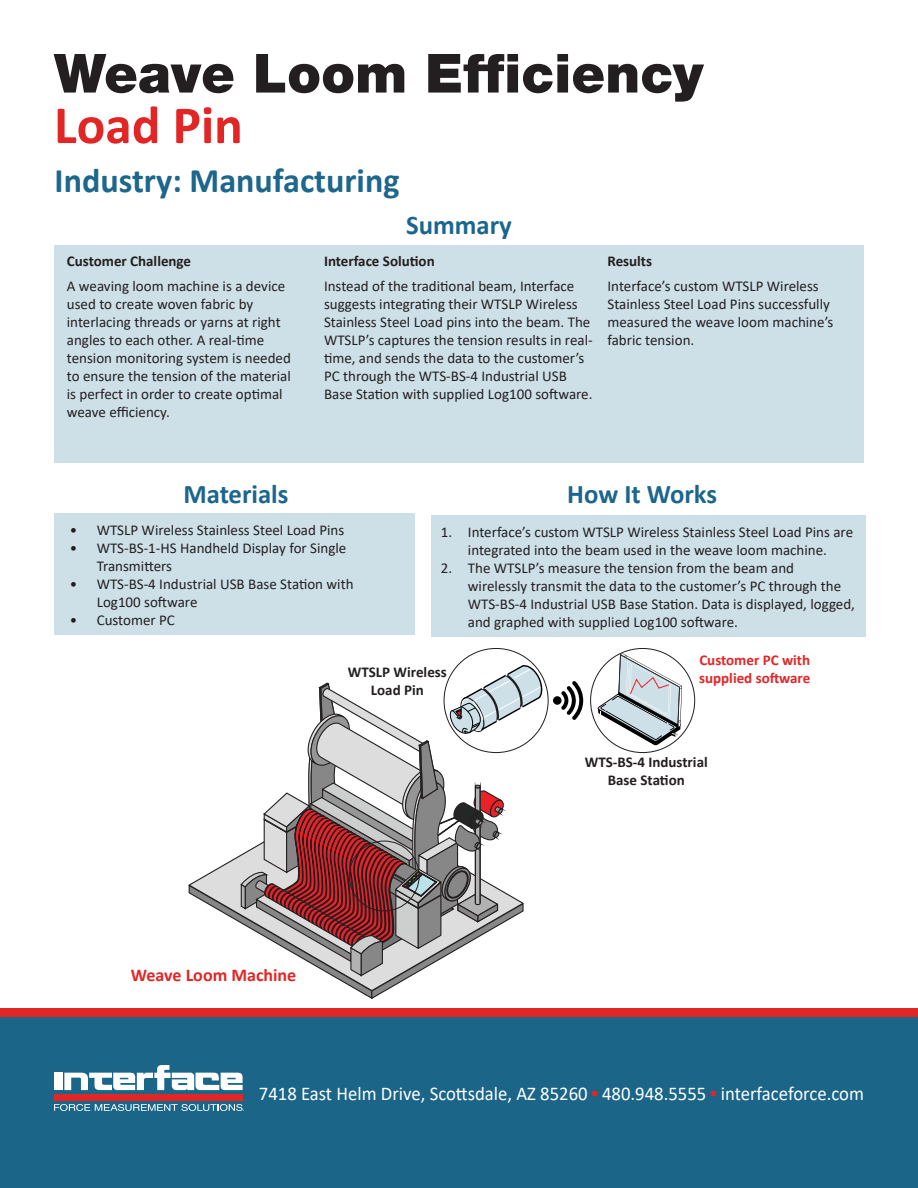
<style>
.page{position:relative;width:918px;height:1188px;background:#fff}
.page>*{position:absolute;margin:0;border:0;box-sizing:border-box;transform-origin:0 0}
.t1{font:900 54px "Helvetica Neue LT Std";color:#231f20}
.t2{font:700 54px "Calibri";color:#e22525}
.t3{font:700 34.5px "Calibri";color:#1d668c}
.t4{font:700 27px "Calibri";color:#1c668d}
.t5{font:19.5px "Calibri";color:#fff;scale:.96 1}
.t6{font:700 18px "Calibri";color:#e32525}
.t7{font:15px/18px "Calibri";color:#231f20}
.t8{font:700 15px "Calibri";color:#231f20}
.t9{font:700 15px/18px "Calibri";color:#e32525}
</style>
<div class="page">
<svg style="left:561px;top:681px;width:22px;height:39px"></svg>
<div style="left:553px;top:696px;width:9px;height:9px;background:#000;border-radius:50%"></div>
<svg style="left:188px;top:665px;width:354px;height:334px"></svg>
<svg style="left:598px;top:653px;width:84px;height:92px"></svg>
<div style="left:0;top:1017px;width:918px;height:171px;background:#1a6588"></div>
<div style="left:0;top:1008px;width:918px;height:9px;background:#e22525"></div>
<div style="left:54px;top:1094px;width:189px;height:6px;background:#e32525"></div>
<div style="left:54px;top:1073px;width:9px;height:17px;background:#fff"></div>
<svg style="left:64px;top:1065px;width:179px;height:25px"></svg>
<svg style="left:54px;top:1104px;width:190px;height:7px"></svg>
<div style="left:54px;top:513px;width:361px;height:122px;background:#cee0e7"></div>
<div style="left:431px;top:515px;width:434px;height:122px;background:#cee0e7"></div>
<div style="left:54px;top:245px;width:810px;height:218px;background:#cee0e7"></div>
<p class="t1" style="left:54px;top:41px;width:651px">Weave Loom Efficiency</p>
<p class="t2" style="left:54px;top:87px;width:190px">Load Pin</p>
<p class="t3" style="left:55px;top:156px;width:346px">Industry: Manufacturing</p>
<p class="t8" style="left:67px;top:250px;width:126px">Customer Challenge</p>
<p class="t7" style="left:67px;top:276px;width:226px">A weaving loom machine is a device used to create woven fabric by interlacing threads or yarns at right angles to each other. A real-time tension monitoring system is needed to ensure the tension of the material is perfect in order to create optimal weave efficiency.</p>
<p class="t4" style="left:406px;top:206px;width:107px">Summary</p>
<p class="t8" style="left:324px;top:250px;width:112px">Interface Solution</p>
<p class="t7" style="left:324px;top:276px;width:270px">Instead of the traditional beam, Interface suggests integrating their WTSLP Wireless Stainless Steel Load pins into the beam. The WTSLP’s captures the tension results in real&shy;time, and sends the data to the customer’s PC through the WTS-BS-4 Industrial USB Base Station with supplied Log100 software.</p>
<p class="t8" style="left:608px;top:250px;width:46px">Results</p>
<p class="t7" style="left:608px;top:276px;width:227px">Interface’s custom WTSLP Wireless<br>Stainless Steel Load Pins successfully measured the weave loom machine’s fabric tension.</p>
<p class="t4" style="left:183px;top:475px;width:107px">Materials</p>
<p class="t4" style="left:567px;top:475px;width:151px">How It Works</p>
<p class="t7" style="left:441px;top:522px;width:414px;text-align:center">1. Interface’s custom WTSLP Wireless Stainless Steel Load Pins are integrated into the beam used in the weave loom machine.</p>
<p class="t7" style="left:468px;top:558px;width:389px;text-indent:-27px">2. The WTSLP’s measure the tension from the beam and wirelessly transmit the data to the customer’s PC through the WTS-BS-4 Industrial USB Base Station. Data is displayed, logged, and graphed with supplied Log100 software.</p>
<p class="t7" style="left:70px;top:521px;width:276px">• WTSLP Wireless Stainless Steel Load Pins</p>
<p class="t7" style="left:97px;top:539px;width:251px;text-indent:-27px">• WTS-BS-1-HS Handheld Display for Single<br>Transmitters</p>
<p class="t7" style="left:97px;top:575px;width:258px;text-indent:-27px">• WTS-BS-4 Industrial USB Base Station with<br>Log100 software</p>
<p class="t7" style="left:70px;top:611px;width:107px">• Customer PC</p>
<p class="t8" style="left:348px;top:661px;width:100px">WTSLP Wireless</p>
<p class="t8" style="left:371px;top:679px;width:54px">Load Pin</p>
<p class="t6" style="left:131px;top:962px;width:167px">Weave Loom Machine</p>
<p class="t9" style="left:699px;top:651px;width:113px">Customer PC with supplied software</p>
<p class="t8" style="left:585px;top:751px;width:124px">WTS-BS-4 Industrial</p>
<p class="t8" style="left:608px;top:769px;width:79px">Base Station</p>
<h3 class="t5" style="left:259px;top:1080px;width:632px">7418 East Helm Drive, Scottsdale, AZ 85260 <sup>■</sup> 480.948.5555 <sup>■</sup> interfaceforce.com</h3>
</div>
